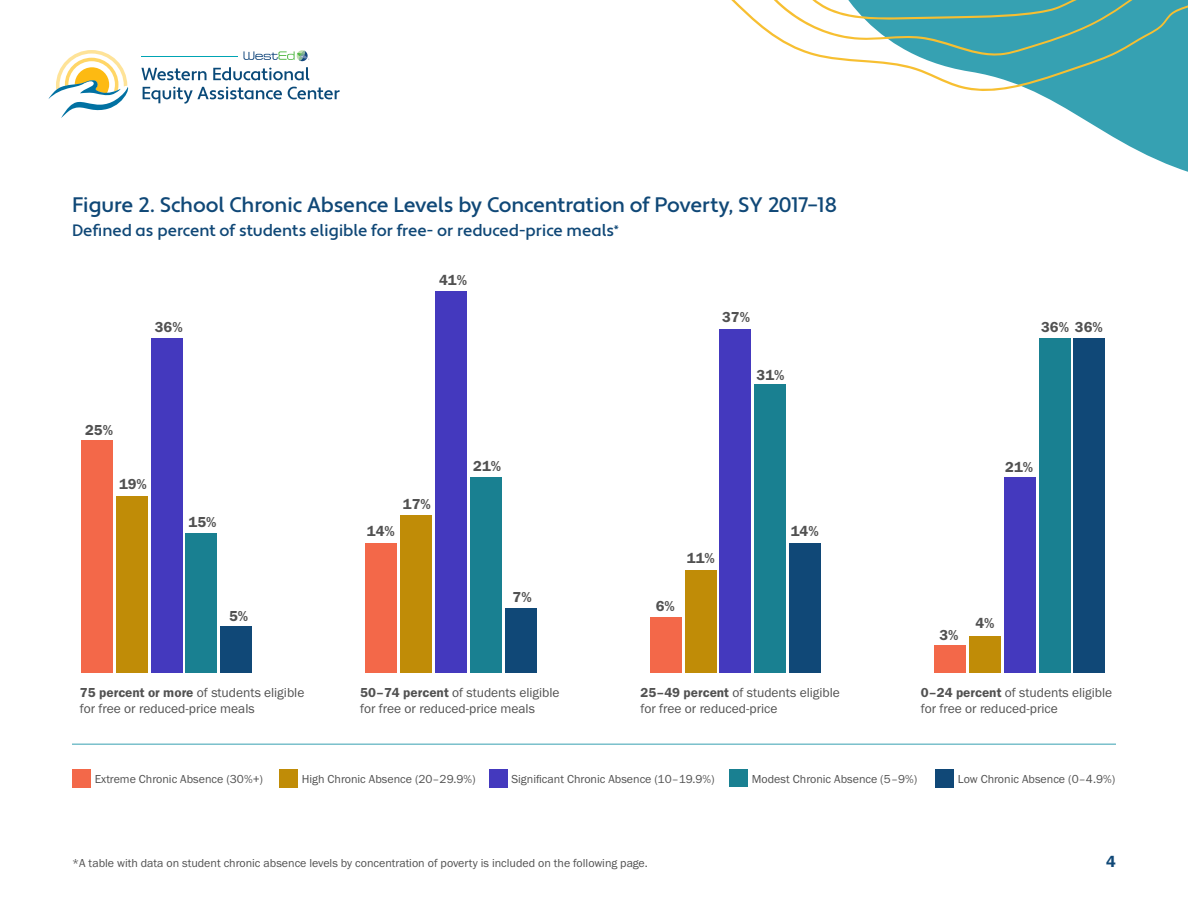
<style>
.page{position:relative;width:1188px;height:918px;background:#fff}
.page>*{position:absolute;margin:0;border:0;box-sizing:border-box;transform-origin:0 0}
.t1{font:500 21px "Apertura";letter-spacing:-.01em;color:#104877}
.t2{font:500 16.5px "Apertura";color:#104877}
.t3{font:16.5px "Franklin Gothic URW Dem";color:#104877}
.t4{font:15px "Franklin Gothic URW Dem";color:#515151}
.t5{font:13.5px/16.2px "Franklin Gothic URW Boo";color:#515151}
.t6{font:12px "Franklin Gothic URW Boo";color:#515151}
.s1{font-family:"Franklin Gothic URW Dem"}
</style>
<div class="page">
<svg style="left:244px;top:50px;width:65px;height:11px"></svg>
<svg style="left:141px;top:68px;width:66px;height:12px"></svg>
<svg style="left:213px;top:67px;width:96px;height:13px"></svg>
<svg style="left:143px;top:87px;width:139px;height:17px"></svg>
<svg style="left:288px;top:87px;width:52px;height:12px"></svg>
<svg style="left:48px;top:50px;width:80px;height:68px"></svg>
<hr style="left:141px;top:56px;width:97px;height:1px;background:#00a4b3">
<svg style="left:1033px;top:91px;width:155px;height:81px;fill:#36a1b2"></svg>
<svg style="left:820px;top:0;width:368px;height:91px;fill:#36a1b2"></svg>
<svg style="left:731px;top:0;width:427px;height:57px"></svg>
<div style="left:1074px;top:338px;width:31px;height:335px;background:#104877"></div>
<div style="left:1039px;top:338px;width:31px;height:335px;background:#198091"></div>
<div style="left:1004px;top:477px;width:31px;height:196px;background:#4439be"></div>
<div style="left:969px;top:636px;width:32px;height:37px;background:#c08c07"></div>
<div style="left:935px;top:645px;width:31px;height:28px;background:#f36849"></div>
<div style="left:789px;top:543px;width:32px;height:130px;background:#104877"></div>
<div style="left:755px;top:384px;width:31px;height:289px;background:#198091"></div>
<div style="left:720px;top:329px;width:31px;height:344px;background:#4439be"></div>
<div style="left:685px;top:570px;width:31px;height:103px;background:#c08c07"></div>
<div style="left:650px;top:617px;width:31px;height:56px;background:#f36849"></div>
<div style="left:505px;top:608px;width:31px;height:65px;background:#104877"></div>
<div style="left:470px;top:477px;width:31px;height:196px;background:#198091"></div>
<div style="left:435px;top:291px;width:32px;height:382px;background:#4439be"></div>
<div style="left:401px;top:515px;width:31px;height:158px;background:#c08c07"></div>
<div style="left:366px;top:543px;width:31px;height:130px;background:#f36849"></div>
<div style="left:221px;top:626px;width:31px;height:47px;background:#104877"></div>
<div style="left:186px;top:533px;width:31px;height:140px;background:#198091"></div>
<div style="left:151px;top:338px;width:31px;height:335px;background:#4439be"></div>
<div style="left:116px;top:496px;width:31px;height:177px;background:#c08c07"></div>
<div style="left:81px;top:440px;width:32px;height:233px;background:#f36849"></div>
<div style="left:72px;top:769px;width:18px;height:19px;background:#f36849"></div>
<hr style="left:72px;top:744px;width:1044px;height:1px;background:#36a1b2">
<div style="left:279px;top:769px;width:19px;height:19px;background:#c08c07"></div>
<div style="left:489px;top:769px;width:18px;height:19px;background:#4439be"></div>
<div style="left:729px;top:769px;width:19px;height:18px;background:#198091"></div>
<div style="left:935px;top:769px;width:19px;height:19px;background:#104877"></div>
<h2 class="t1" style="left:72px;top:192px;width:767px">Figure 2. School Chronic Absence Levels by Concentration of Poverty, SY 2017–18</h2>
<p class="t2" style="left:72px;top:220px;width:548px">Defined as percent of students eligible for free- or reduced-price meals<sup>*</sup></p>
<p class="t4" style="left:155px;top:318px;width:29px">36%</p>
<p class="t4" style="left:85px;top:421px;width:29px">25%</p>
<p class="t4" style="left:119px;top:475px;width:29px">19%</p>
<p class="t4" style="left:189px;top:513px;width:29px">15%</p>
<p class="t4" style="left:229px;top:607px;width:21px">5%</p>
<p class="t4" style="left:439px;top:271px;width:29px">41%</p>
<p class="t4" style="left:367px;top:522px;width:29px">14%</p>
<p class="t4" style="left:403px;top:495px;width:29px">17%</p>
<p class="t4" style="left:473px;top:457px;width:29px">21%</p>
<p class="t4" style="left:513px;top:587px;width:21px">7%</p>
<p class="t4" style="left:722px;top:308px;width:29px">37%</p>
<p class="t4" style="left:757px;top:366px;width:29px">31%</p>
<p class="t4" style="left:687px;top:549px;width:29px">11%</p>
<p class="t4" style="left:656px;top:597px;width:21px">6%</p>
<p class="t4" style="left:791px;top:522px;width:29px">14%</p>
<p class="t4" style="left:1041px;top:318px;width:63px">36% 36%</p>
<p class="t4" style="left:1005px;top:457px;width:29px">21%</p>
<p class="t4" style="left:939px;top:626px;width:21px">3%</p>
<p class="t4" style="left:975px;top:614px;width:21px">4%</p>
<p class="t5" style="left:80px;top:684px;width:226px"><span class="s1">75 percent or more</span> of students eligible for free or reduced-price meals</p>
<p class="t5" style="left:360px;top:684px;width:201px"><span class="s1">50–74 percent</span> of students eligible for free or reduced-price meals</p>
<p class="t5" style="left:641px;top:684px;width:201px"><span class="s1">25–49 percent</span> of students eligible for free or reduced-price</p>
<p class="t5" style="left:921px;top:684px;width:193px"><span class="s1">0–24 percent</span> of students eligible for free or reduced-price</p>
<p class="t6" style="left:95px;top:772px;width:170px">Extreme Chronic Absence (30%+)</p>
<p class="t6" style="left:302px;top:772px;width:175px">High Chronic Absence (20–29.9%)</p>
<p class="t6" style="left:512px;top:772px;width:205px">Significant Chronic Absence (10–19.9%)</p>
<p class="t6" style="left:752px;top:771px;width:167px">Modest Chronic Absence (5–9%)</p>
<p class="t6" style="left:958px;top:772px;width:159px">Low Chronic Absence (0–4.9%)</p>
<p class="t6" style="left:72px;top:856px;width:577px">*A table with data on student chronic absence levels by concentration of poverty is included on the following page.</p>
<h2 class="t3" style="left:1106px;top:851px;width:11px">4</h2>
</div>
